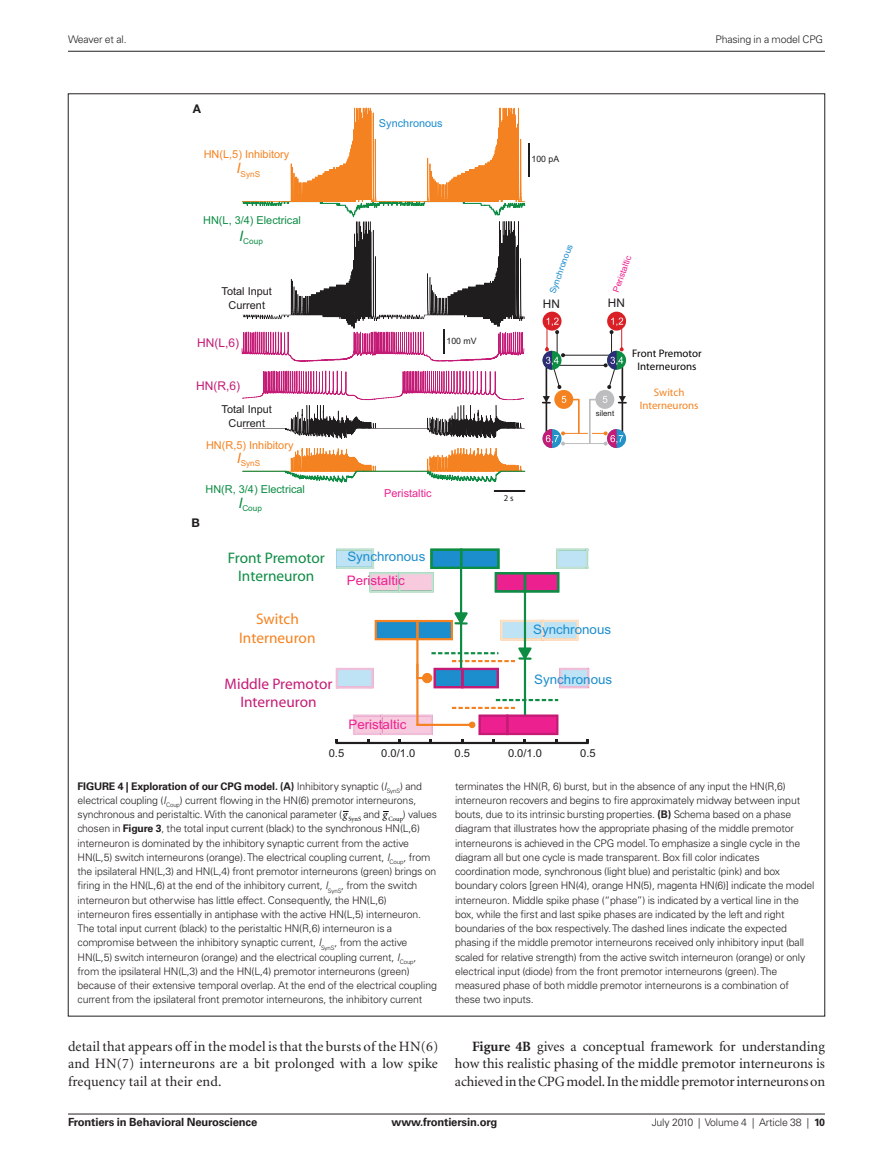
<style>
.page{position:relative;width:893px;height:1170px;background:#fff}
.page>*{position:absolute;margin:0;border:0;box-sizing:border-box;transform-origin:0 0}
.t1{font:15.3px/18.3px "Myriad";color:#c41c76;text-align:center}
.t2{font:15.3px/18.3px "Myriad";color:#0d8c44;text-align:center}
.t3{font:15.3px/18.3px "Myriad";color:#f58220;text-align:center}
.t4{font:14.25px/17.2px "Minion";letter-spacing:-.005em;color:#231f20;text-align:justify}
.t5{font:13.05px "Arial";color:#1c8dcd}
.t6{font:13.05px "Arial";color:#ec208f}
.t7{font:12px "Arial";color:#c41c76}
.t8{font:700 12px "Helvetica Neue";color:#201d1e}
.t9{font:11.85px "Arial";color:#201d1e}
.t10{font:700 11.25px "Univers";letter-spacing:-.015em;color:#231f20}
.t11{font:10.95px/13px "Arial";color:#201d1e;text-align:center}
.t12{font:10.95px "Arial";color:#0d8c44}
.t13{font:10.95px "Arial";color:#f58220}
.t14{font:10.95px/13px "Myriad";color:#040503;text-align:center}
.t15{font:10.95px/13px "Myriad";color:#f58220;text-align:center}
.t16{font:10.95px "Arial";color:#ec208f}
.t17{font:10.95px "Arial";color:#1c8dcd}
.t18{font:300 10.5px/14.2px "Univers";letter-spacing:-.015em;color:#231f20}
.t19{font:8.7px "Arial";color:#1c8dcd}
.t20{font:8.7px "Arial";color:#ec208f}
.t21{font:8.7px "Arial";color:#201d1e}
.t22{font:8.7px "Myriad";color:#201d1e}
.t23{font:8.25px "Arial";color:#f58220}
.t24{font:8.25px "Arial";color:#0d8c44}
.t25{font:7.8px "Arial";color:#201d1e}
.s1{font-weight:700}
.s2{font-style:italic}
.s3{font-family:"Minion";font-weight:400;font-style:italic;font-size:11.25px;color:#000}
</style>
<div class="page">
<hr style="left:68px;top:1113px;width:757px;height:1px;background:#231f20">
<hr style="left:68px;top:51px;width:757px;height:1px;background:#231f20">
<svg style="left:494px;top:490px;width:31px;height:1px"></svg>
<hr style="left:528px;top:144px;width:2px;height:33px;background:#201d1e">
<svg style="left:242px;top:448px;width:283px;height:34px"></svg>
<svg style="left:242px;top:370px;width:283px;height:69px"></svg>
<svg style="left:242px;top:108px;width:283px;height:253px"></svg>
<hr style="left:460px;top:566px;width:2px;height:104px;background:#0d8c44">
<hr style="left:524px;top:590px;width:2px;height:126px;background:#0d8c44">
<svg style="left:335px;top:612px;width:255px;height:132px"></svg>
<svg style="left:336px;top:548px;width:253px;height:46px"></svg>
<hr style="left:621px;top:363px;width:2px;height:72px;background:#201d1e">
<hr style="left:546px;top:363px;width:1px;height:72px;background:#201d1e">
<svg style="left:607px;top:351px;width:19px;height:19px"></svg>
<svg style="left:607px;top:311px;width:19px;height:19px"></svg>
<div style="left:543px;top:311px;width:18px;height:19px;background:#d92026;border-radius:50%"></div>
<svg style="left:543px;top:317px;width:81px;height:72px"></svg>
<svg style="left:554px;top:390px;width:19px;height:19px"></svg>
<div style="left:595px;top:390px;width:19px;height:19px;background:#bcbdbf;border-radius:50%"></div>
<svg style="left:542px;top:396px;width:85px;height:52px"></svg>
<p class="t18" style="left:68px;top:32px;width:60px">Weaver et al.</p>
<p class="t18" style="left:715px;top:32px;width:109px">Phasing in a model CPG</p>
<p class="t8" style="left:193px;top:102px;width:10px">A</p>
<p class="t13" style="left:204px;top:147px;width:87px">HN(L,5) Inhibitory</p>
<p class="t23" style="left:237px;top:168px;width:25px"><sup>I</sup>SynS</p>
<p class="t12" style="left:203px;top:213px;width:99px">HN(L, 3/4) Electrical</p>
<p class="t24" style="left:239px;top:236px;width:25px"><sup>I</sup>Coup</p>
<p class="t17" style="left:379px;top:116px;width:65px">Synchronous</p>
<p class="t11" style="left:222px;top:285px;width:52px">Total Input<br>Current</p>
<p class="t7" style="left:197px;top:334px;width:44px">HN(L,6)</p>
<p class="t7" style="left:196px;top:378px;width:46px">HN(R,6)</p>
<p class="t11" style="left:222px;top:403px;width:52px">Total Input<br>Current</p>
<p class="t13" style="left:206px;top:438px;width:89px">HN(R,5) Inhibitory</p>
<p class="t12" style="left:205px;top:482px;width:101px">HN(R, 3/4) Electrical</p>
<p class="t23" style="left:237px;top:458px;width:25px"><sup>I</sup>SynS</p>
<p class="t24" style="left:238px;top:502px;width:25px"><sup>I</sup>Coup</p>
<p class="t8" style="left:191px;top:515px;width:10px">B</p>
<h1 class="t2" style="left:228px;top:549px;width:99px">Front Premotor<br>Interneuron</h1>
<h1 class="t3" style="left:239px;top:610px;width:78px">Switch<br>Interneuron</h1>
<h1 class="t1" style="left:225px;top:675px;width:109px">Middle Premotor<br>Interneuron</h1>
<p class="t16" style="left:384px;top:486px;width:49px">Peristaltic</p>
<p class="t5" style="left:347px;top:547px;width:80px">Synchronous</p>
<p class="t6" style="left:347px;top:571px;width:59px">Peristaltic</p>
<p class="t6" style="left:348px;top:715px;width:59px">Peristaltic</p>
<p class="t21" style="left:446px;top:335px;width:32px">100 mV</p>
<p class="t21" style="left:532px;top:154px;width:29px">100 pA</p>
<p class="t19" style="left:547px;top:291px;width:54px;rotate:-70deg">Synchronous</p>
<p class="t20" style="left:610px;top:290px;width:40px;rotate:-70deg">Peristaltic</p>
<p class="t9" style="left:543px;top:296px;width:19px">HN</p>
<p class="t9" style="left:608px;top:295px;width:19px">HN</p>
<p class="t25" style="left:596px;top:408px;width:20px">silent</p>
<p class="t14" style="left:632px;top:347px;width:71px">Front Premotor<br>Interneurons</p>
<p class="t15" style="left:640px;top:386px;width:60px">Switch<br>Interneurons</p>
<p class="t22" style="left:504px;top:493px;width:11px">2 s</p>
<p class="t5" style="left:533px;top:621px;width:80px">Synchronous</p>
<p class="t5" style="left:534px;top:670px;width:80px">Synchronous</p>
<p class="t11" style="left:381px;top:746px;width:36px">0.0/1.0</p>
<p class="t11" style="left:508px;top:746px;width:36px">0.0/1.0</p>
<p class="t11" style="left:580px;top:746px;width:17px">0.5</p>
<p class="t11" style="left:329px;top:746px;width:17px">0.5</p>
<p class="t11" style="left:454px;top:746px;width:17px">0.5</p>
<p class="t18" style="left:78px;top:778px;width:361px"><span class="s1">Figure 4 | exploration of our CPg model. (A)</span> Inhibitory synaptic (<span class="s2">I</span><sub>SynS</sub>) and electrical coupling (<span class="s2">I</span><sub>Coup</sub>) current flowing in the HN(6) premotor interneurons, synchronous and peristaltic. With the canonical parameter (<span class="s3">g</span> <sub>SynS</sub> and <span class="s3">g</span> <sub>Coup</sub>) values chosen in <span class="s1">Figure 3</span>, the total input current (black) to the synchronous HN(L,6) interneuron is dominated by the inhibitory synaptic current from the active HN(L,5) switch interneurons (orange). The electrical coupling current, <span class="s2">I</span><sub>Coup</sub>, from the ipsilateral HN(L,3) and HN(L,4) front premotor interneurons (green) brings on firing in the HN(L,6) at the end of the inhibitory current, <span class="s2">I</span><sub>SynS</sub>, from the switch interneuron but otherwise has little effect. Consequently, the HN(L,6) interneuron fires essentially in antiphase with the active HN(L,5) interneuron.<br>The total input current (black) to the peristaltic HN(R,6) interneuron is a compromise between the inhibitory synaptic current, <span class="s2">I</span><sub>SynS</sub>, from the active HN(L,5) switch interneuron (orange) and the electrical coupling current, <span class="s2">I</span><sub>Coup</sub>, from the ipsilateral HN(L,3) and the HN(L,4) premotor interneurons (green) because of their extensive temporal overlap. At the end of the electrical coupling current from the ipsilateral front premotor interneurons, the inhibitory current</p>
<p class="t18" style="left:455px;top:778px;width:361px">terminates the HN(R, 6) burst, but in the absence of any input the HN(R,6) interneuron recovers and begins to fire approximately midway between input bouts, due to its intrinsic bursting properties. <span class="s1">(B)</span> Schema based on a phase diagram that illustrates how the appropriate phasing of the middle premotor interneurons is achieved in the CPG model. To emphasize a single cycle in the diagram all but one cycle is made transparent. Box fill color indicates coordination mode, synchronous (light blue) and peristaltic (pink) and box boundary colors [green HN(4), orange HN(5), magenta HN(6)] indicate the model interneuron. Middle spike phase (“phase”) is indicated by a vertical line in the box, while the first and last spike phases are indicated by the left and right boundaries of the box respectively. The dashed lines indicate the expected phasing if the middle premotor interneurons received only inhibitory input (ball scaled for relative strength) from the active switch interneuron (orange) or only electrical input (diode) from the front premotor interneurons (green). The measured phase of both middle premotor interneurons is a combination of these two inputs.</p>
<h2 class="t4" style="left:68px;top:1038px;width:372px">detail that appears off in the model is that the bursts of the HN(6) and HN(7) interneurons are a bit prolonged with a low spike frequency tail at their end.</h2>
<h2 class="t4" style="left:455px;top:1038px;width:372px;text-indent:17px"><span class="s1">Figure 4B</span> gives a conceptual framework for understanding how this realistic phasing of the middle premotor interneurons is achieved in the CPG model. In the middle premotor interneurons on</h2>
<p class="t10" style="left:68px;top:1115px;width:191px">Frontiers in Behavioral Neuroscience</p>
<p class="t10" style="left:392px;top:1115px;width:107px">www.frontiersin.org</p>
<p class="t18" style="left:652px;top:1115px;width:175px">July 2010 | Volume 4 | Article 38 | <span class="s1">10</span></p>
</div>
